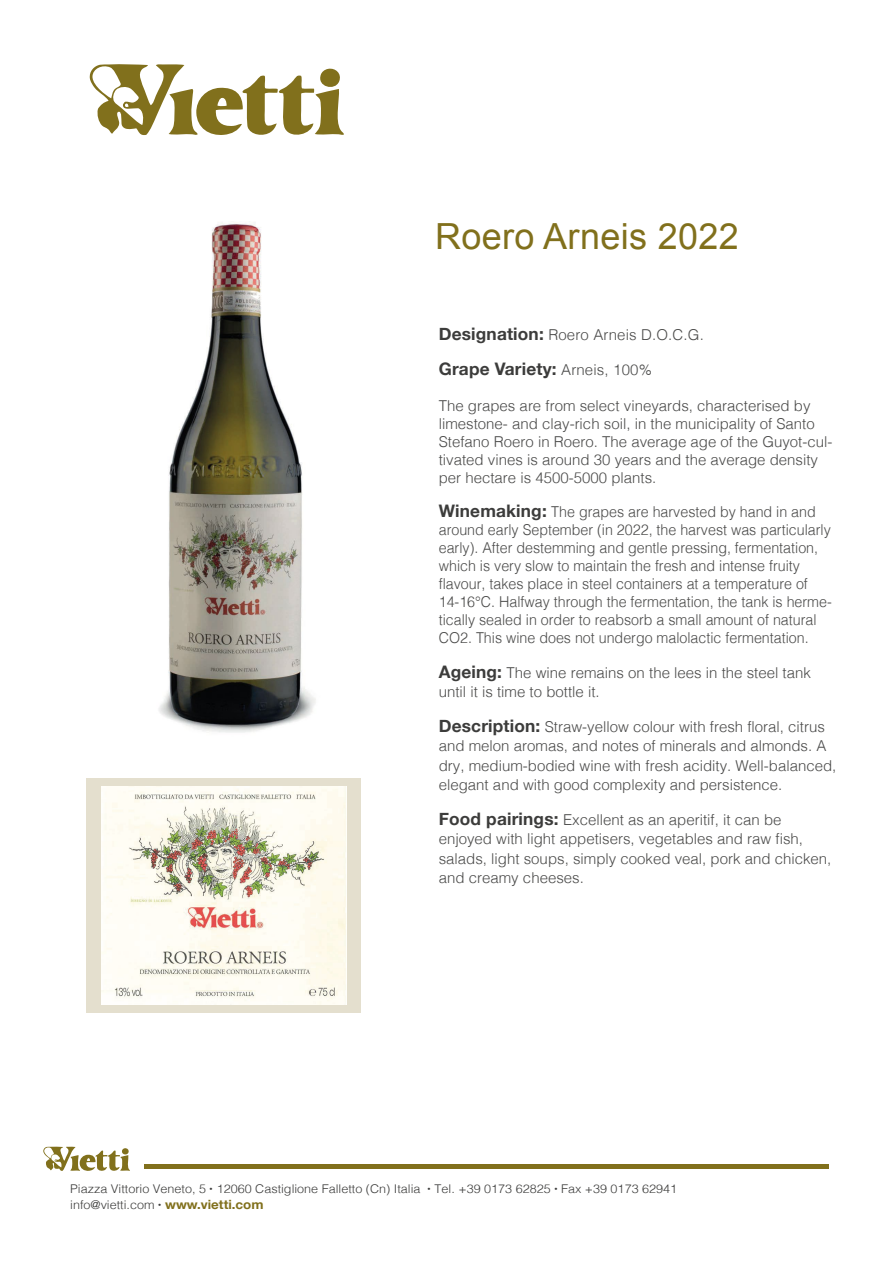
<style>
.page{position:relative;width:893px;height:1263px;background:#fff}
.page>*{position:absolute;margin:0;border:0;box-sizing:border-box;transform-origin:0 0}
.t1{font:36px "Arial";letter-spacing:.01em;color:#81701c}
.t2{font:700 17.25px "Helvetica Neue";letter-spacing:.01em;color:#3c3c3b}
.t3{font:300 15px/19.5px "Helvetica";color:#4a4a49}
.t4{font:300 15px/18px "Helvetica";color:#4a4a49;scale:.95 1}
.t5{font:300 12px/15.8px "Helvetica";color:#3c3c3b;scale:1.05 1}
.s1{font-family:"Helvetica Neue";font-weight:700;font-size:17.25px;color:#3c3c3b}
.s2{font-family:"Helvetica";font-weight:300;font-size:15px;color:#4a4a49}
.s3{font-family:"Helvetica Neue";font-weight:700;font-size:12.75px;color:#81701c}
</style>
<div class="page">
<svg style="left:89px;top:64px;width:255px;height:71px"></svg>
<svg style="left:43px;top:1146px;width:87px;height:25px"></svg>
<hr style="left:144px;top:1164px;width:684px;height:4px;background:#81701c">
<img style="left:159px;top:222px;width:157px;height:511px">
<div style="left:87px;top:778px;width:274px;height:235px;background:#e4dfce"></div>
<img style="left:101px;top:786px;width:245px;height:218px">
<h1 class="t1" style="left:435px;top:212px;width:305px">Roero Arneis 2022</h1>
<p class="t3" style="left:439px;top:324px;width:267px"><span class="s1">Designation:</span> Roero Arneis D.O.C.G.</p>
<p class="t2" style="left:439px;top:358px;width:215px">Grape Variety: <span class="s2">Arneis, 100%</span></p>
<p class="t3" style="left:439px;top:395px;width:395px;line-height:18px">The grapes are from select vineyards, characterised by limestone- and clay-rich soil, in the municipality of Santo Stefano Roero in Roero. The average age of the Guyot-cul&shy;tivated vines is around 30 years and the average density per hectare is 4500-5000 plants.</p>
<p class="t4" style="left:439px;top:502px;width:415px"><span class="s1">Winemaking:</span> The grapes are harvested by hand in and around early September (in 2022, the harvest was particularly early). After destemming and gentle pressing, fermentation, which is very slow to maintain the fresh and intense fruity flavour, takes place in steel containers at a temperature of 14-16°C. Halfway through the fermentation, the tank is herme&shy;tically sealed in order to reabsorb a small amount of natural CO2. This wine does not undergo malolactic fermentation.</p>
<p class="t3" style="left:439px;top:661px;width:374px"><span class="s1">Ageing:</span> The wine remains on the lees in the steel tank until it is time to bottle it.</p>
<p class="t3" style="left:439px;top:715px;width:399px"><span class="s1">Description:</span> Straw-yellow colour with fresh floral, citrus and melon aromas, and notes of minerals and almonds. A dry, medium-bodied wine with fresh acidity. Well-balanced, elegant and with good complexity and persistence.</p>
<p class="t3" style="left:439px;top:808px;width:394px"><span class="s1">Food pairings:</span> Excellent as an aperitif, it can be enjoyed with light appetisers, vegetables and raw fish, salads, light soups, simply cooked veal, pork and chicken, and creamy cheeses.</p>
<p class="t5" style="left:70px;top:1180px;width:579px">Piazza Vittorio Veneto, 5 <sup>•</sup> 12060 Castiglione Falletto (Cn) Italia <sup>•</sup> Tel. +39 0173 62825 <sup>•</sup> Fax +39 0173 62941 info@vietti.com <sup>•</sup> <span class="s3">www.vietti.com</span></p>
</div>
